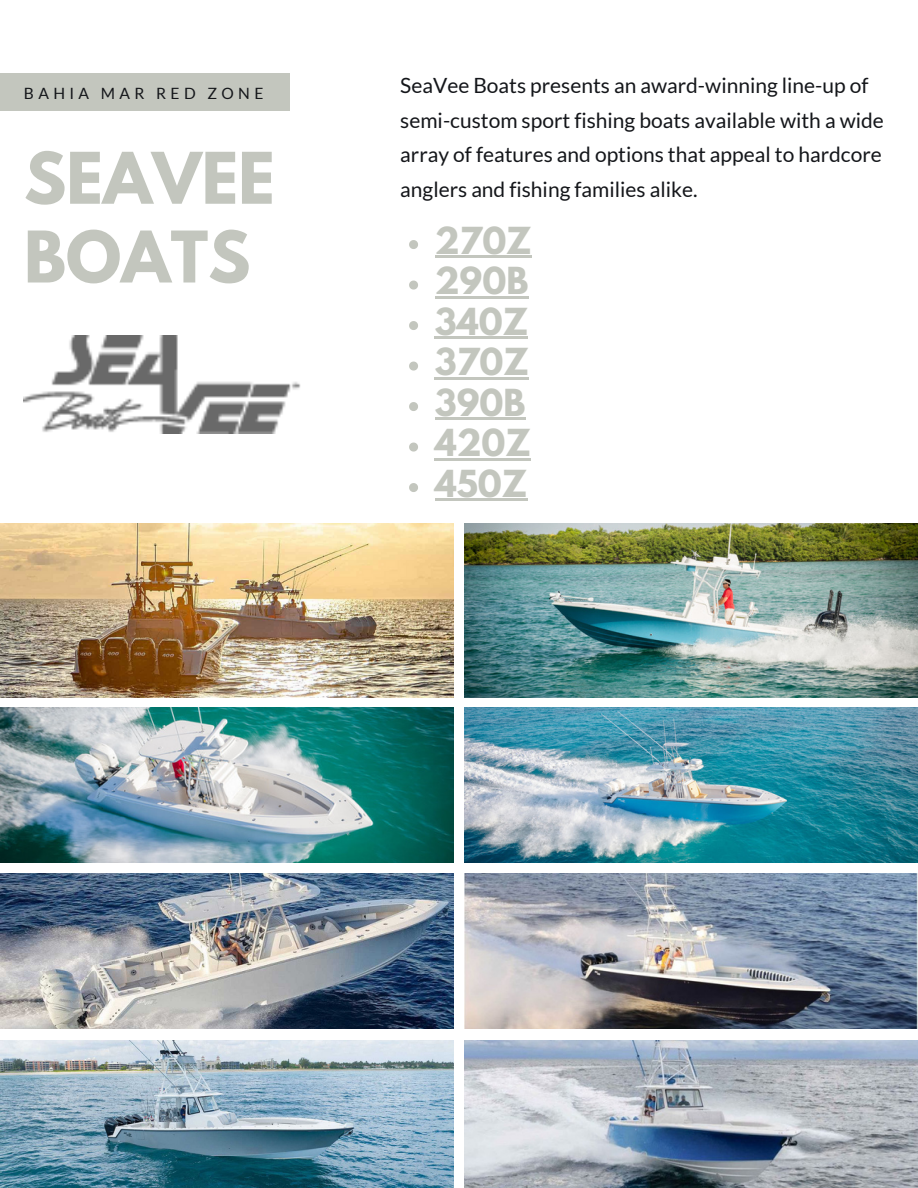
<style>
.page{position:relative;width:918px;height:1188px;background:#fff}
.page>*{position:absolute;margin:0;border:0;box-sizing:border-box;transform-origin:0 0}
.t1{font:700 63px "League Spartan";color:#c3c6be}
.t2{font:700 33px "League Spartan";color:#c3c6be}
.t3{font:21px/34.8px "Lato";color:#14161a}
.t4{font:15.6px "Lato";letter-spacing:.28em;color:#14161a}
</style>
<div class="page">
<img style="left:0;top:523px;width:453px;height:175px">
<img style="left:465px;top:523px;width:453px;height:175px">
<img style="left:0;top:707px;width:453px;height:155px">
<img style="left:465px;top:707px;width:453px;height:155px">
<img style="left:0;top:874px;width:453px;height:155px">
<img style="left:465px;top:874px;width:453px;height:155px">
<img style="left:0;top:1040px;width:453px;height:148px">
<img style="left:465px;top:1040px;width:453px;height:148px">
<div style="left:0;top:73px;width:290px;height:37px;background:#c3c6be"></div>
<img style="left:24px;top:336px;width:277px;height:98px">
<svg style="left:409px;top:240px;width:9px;height:9px"></svg>
<hr style="left:435px;top:256px;width:97px;height:2px;background:#c3c6be">
<svg style="left:409px;top:281px;width:9px;height:9px"></svg>
<hr style="left:435px;top:296px;width:93px;height:3px;background:#c3c6be">
<svg style="left:409px;top:321px;width:9px;height:9px"></svg>
<hr style="left:435px;top:337px;width:93px;height:2px;background:#c3c6be">
<svg style="left:409px;top:362px;width:9px;height:9px"></svg>
<hr style="left:435px;top:377px;width:94px;height:3px;background:#c3c6be">
<svg style="left:409px;top:402px;width:9px;height:9px"></svg>
<hr style="left:435px;top:418px;width:90px;height:2px;background:#c3c6be">
<svg style="left:409px;top:443px;width:9px;height:9px"></svg>
<hr style="left:435px;top:458px;width:96px;height:3px;background:#c3c6be">
<svg style="left:409px;top:483px;width:9px;height:9px"></svg>
<hr style="left:435px;top:499px;width:92px;height:2px;background:#c3c6be">
<p class="t4" style="left:24px;top:84px;width:241px">BAHIA MAR RED ZONE</p>
<p class="t1" style="left:24px;top:147px;width:252px">SEAVEE</p>
<p class="t1" style="left:24px;top:226px;width:228px">BOATS</p>
<p class="t3" style="left:400px;top:67px;width:485px">SeaVee Boats presents an award-winning line-up of semi-custom sport fishing boats available with a wide array of features and options that appeal to hardcore</p>
<p class="t3" style="left:400px;top:172px;width:299px">anglers and fishing families alike.</p>
<p class="t2" style="left:435px;top:224px;width:98px">270Z</p>
<p class="t2" style="left:435px;top:264px;width:95px">290B</p>
<p class="t2" style="left:435px;top:305px;width:95px">340Z</p>
<p class="t2" style="left:435px;top:345px;width:96px">370Z</p>
<p class="t2" style="left:435px;top:386px;width:92px">390B</p>
<p class="t2" style="left:435px;top:426px;width:98px">420Z</p>
<p class="t2" style="left:435px;top:467px;width:94px">450Z</p>
</div>
